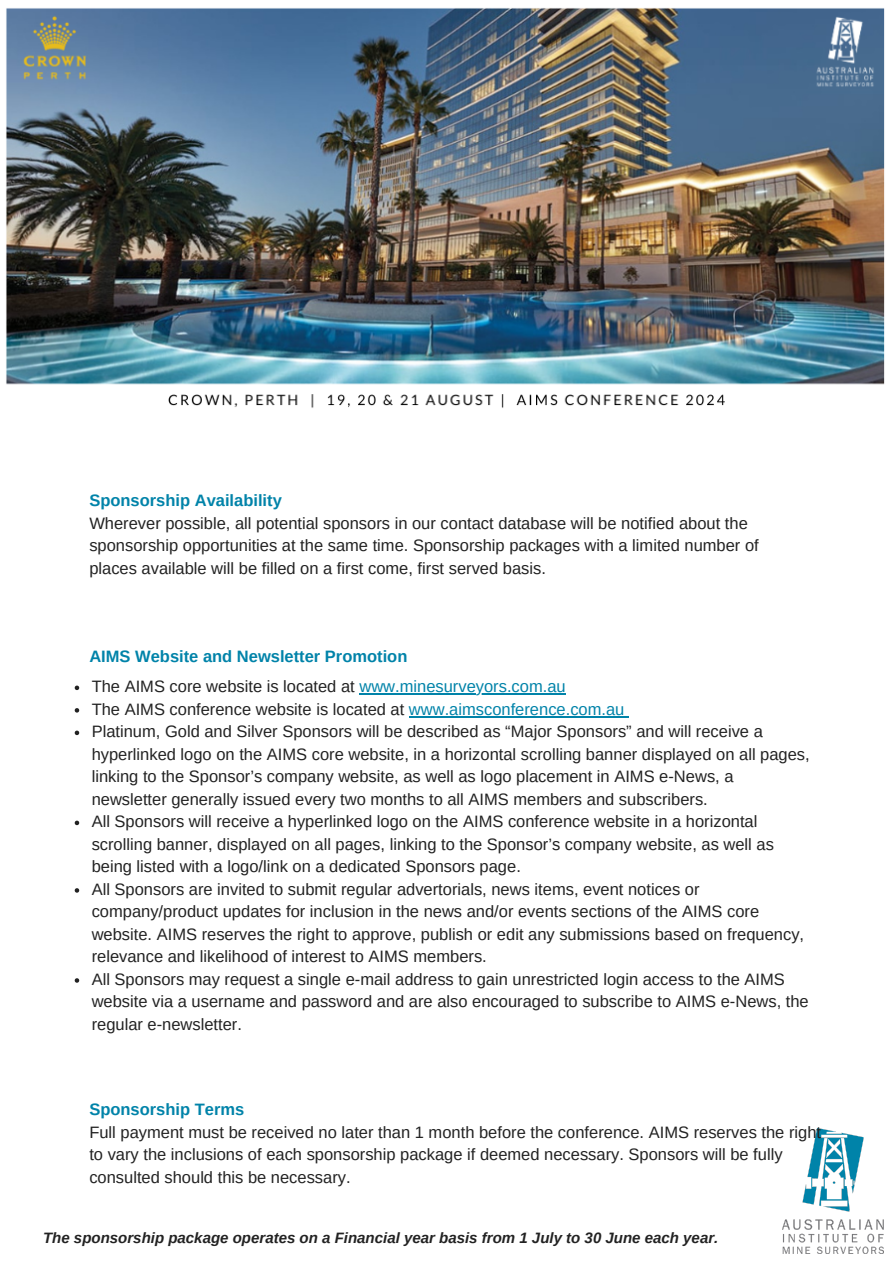
<style>
.page{position:relative;width:893px;height:1264px;background:#fff}
.page>*{position:absolute;margin:0;border:0;box-sizing:border-box;transform-origin:0 0}
.t1{font:16.5px/22.5px "Arimo";color:#222}
.t2{font:700 16.5px "Arimo";color:#0083a9}
.t3{font:italic 700 15px "Arimo";color:#222}
.s1{color:#0083a9}
</style>
<div class="page">
<img style="left:782px;top:1128px;width:101px;height:124px">
<img style="left:6px;top:8px;width:879px;height:400px">
<svg style="left:75px;top:685px;width:4px;height:5px"></svg>
<hr style="left:359px;top:693px;width:206px;height:1px;background:#0083a9">
<svg style="left:75px;top:708px;width:4px;height:4px"></svg>
<hr style="left:409px;top:716px;width:215px;height:1px;background:#0083a9">
<svg style="left:75px;top:730px;width:4px;height:5px"></svg>
<svg style="left:75px;top:820px;width:4px;height:5px"></svg>
<svg style="left:75px;top:888px;width:4px;height:4px"></svg>
<svg style="left:75px;top:978px;width:4px;height:4px"></svg>
<p class="t2" style="left:89px;top:491px;width:194px">Sponsorship Availability</p>
<p class="t1" style="left:89px;top:512px;width:671px">Wherever possible, all potential sponsors in our contact database will be notified about the sponsorship opportunities at the same time. Sponsorship packages with a limited number of places available will be filled on a first come, first served basis.</p>
<p class="t2" style="left:89px;top:646px;width:319px">AIMS Website and Newsletter Promotion</p>
<p class="t1" style="left:92px;top:675px;width:719px">The AIMS core website is located at <span class="s1">www.minesurveyors.com.au<br></span>The AIMS conference website is located at <span class="s1">www.aimsconference.com.au<br></span>Platinum, Gold and Silver Sponsors will be described as “Major Sponsors” and will receive a hyperlinked logo on the AIMS core website, in a horizontal scrolling banner displayed on all pages, linking to the Sponsor’s company website, as well as logo placement in AIMS e-News, a newsletter generally issued every two months to all AIMS members and subscribers.<br>All Sponsors will receive a hyperlinked logo on the AIMS conference website in a horizontal scrolling banner, displayed on all pages, linking to the Sponsor’s company website, as well as being listed with a logo/link on a dedicated Sponsors page.<br>All Sponsors are invited to submit regular advertorials, news items, event notices or company/product updates for inclusion in the news and/or events sections of the AIMS core website. AIMS reserves the right to approve, publish or edit any submissions based on frequency, relevance and likelihood of interest to AIMS members.<br>All Sponsors may request a single e-mail address to gain unrestricted login access to the AIMS website via a username and password and are also encouraged to subscribe to AIMS e-News, the regular e-newsletter.</p>
<p class="t2" style="left:89px;top:1100px;width:156px">Sponsorship Terms</p>
<p class="t1" style="left:89px;top:1120px;width:733px">Full payment must be received no later than 1 month before the conference. AIMS reserves the right to vary the inclusions of each sponsorship package if deemed necessary. Sponsors will be fully consulted should this be necessary.</p>
<p class="t3" style="left:43px;top:1228px;width:676px">The sponsorship package operates on a Financial year basis from 1 July to 30 June each year.</p>
</div>
